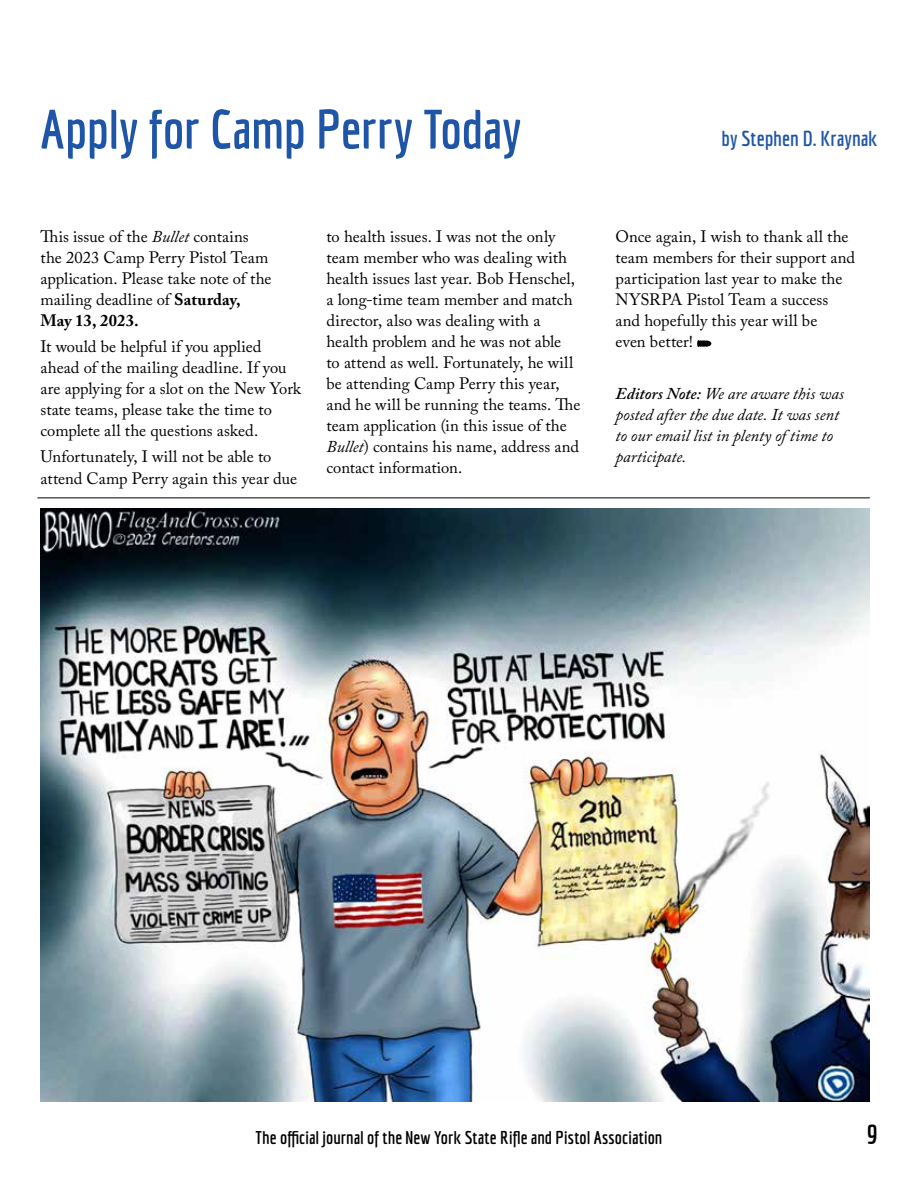
<style>
.page{position:relative;width:918px;height:1188px;background:#fff}
.page>*{position:absolute;margin:0;border:0;box-sizing:border-box;transform-origin:0 0}
.t1{font:700 54px "Economica";letter-spacing:-.005em;color:#1f55a6}
.t2{font:700 27px "Economica";color:#000}
.t3{font:700 21px "Economica";color:#1f55a6}
.t4{font:700 18px "Economica";color:#000}
.t5{font:16.5px/21px "Adobe Caslon Pro";color:#000}
.t6{font:italic 16.5px/21px "Adobe Caslon Pro";color:#000}
.s1{font-style:italic}
.s2{font-weight:700}
.s3{font-weight:600}
</style>
<div class="page">
<img style="left:40px;top:509px;width:830px;height:592px">
<svg style="left:697px;top:340px;width:14px;height:7px"></svg>
<hr style="left:37px;top:498px;width:833px;height:1px;background:#000">
<h1 class="t1" style="left:40px;top:98px;width:482px">Apply for Camp Perry Today</h1>
<p class="t3" style="left:722px;top:126px;width:157px">by Stephen D. Kraynak</p>
<p class="t5" style="left:40px;top:226px;width:233px">This issue of the <span class="s1">Bullet</span> contains the 2023 Camp Perry Pistol Team application. Please take note of the mailing deadline of <span class="s2">Saturday,<br>May 13, 2023.</span></p>
<p class="t5" style="left:40px;top:336px;width:262px">It would be helpful if you applied ahead of the mailing deadline. If you are applying for a slot on the New York state teams, please take the time to complete all the questions asked.</p>
<p class="t5" style="left:40px;top:446px;width:258px">Unfortunately, I will not be able to attend Camp Perry again this year due</p>
<p class="t5" style="left:327px;top:226px;width:255px">to health issues. I was not the only team member who was dealing with health issues last year. Bob Henschel, a long-time team member and match director, also was dealing with a health problem and he was not able<br>to attend as well. Fortunately, he will be attending Camp Perry this year, and he will be running the teams. The team application (in this issue of the <span class="s1">Bullet</span>) contains his name, address and contact information.</p>
<p class="t5" style="left:616px;top:226px;width:241px">Once again, I wish to thank all the team members for their support and participation last year to make the<br>NYSRPA Pistol Team a success and hopefully this year will be<br>even better!</p>
<p class="t6" style="left:616px;top:383px;width:230px"><span class="s3">Editors Note:</span> We are aware this was posted after the due date. It was sent to our email list in plenty of time to participate.</p>
<p class="t4" style="left:256px;top:1127px;width:408px">The official journal of the New York State Rifle and Pistol Association</p>
<h2 class="t2" style="left:866px;top:1119px;width:13px">9</h2>
</div>
